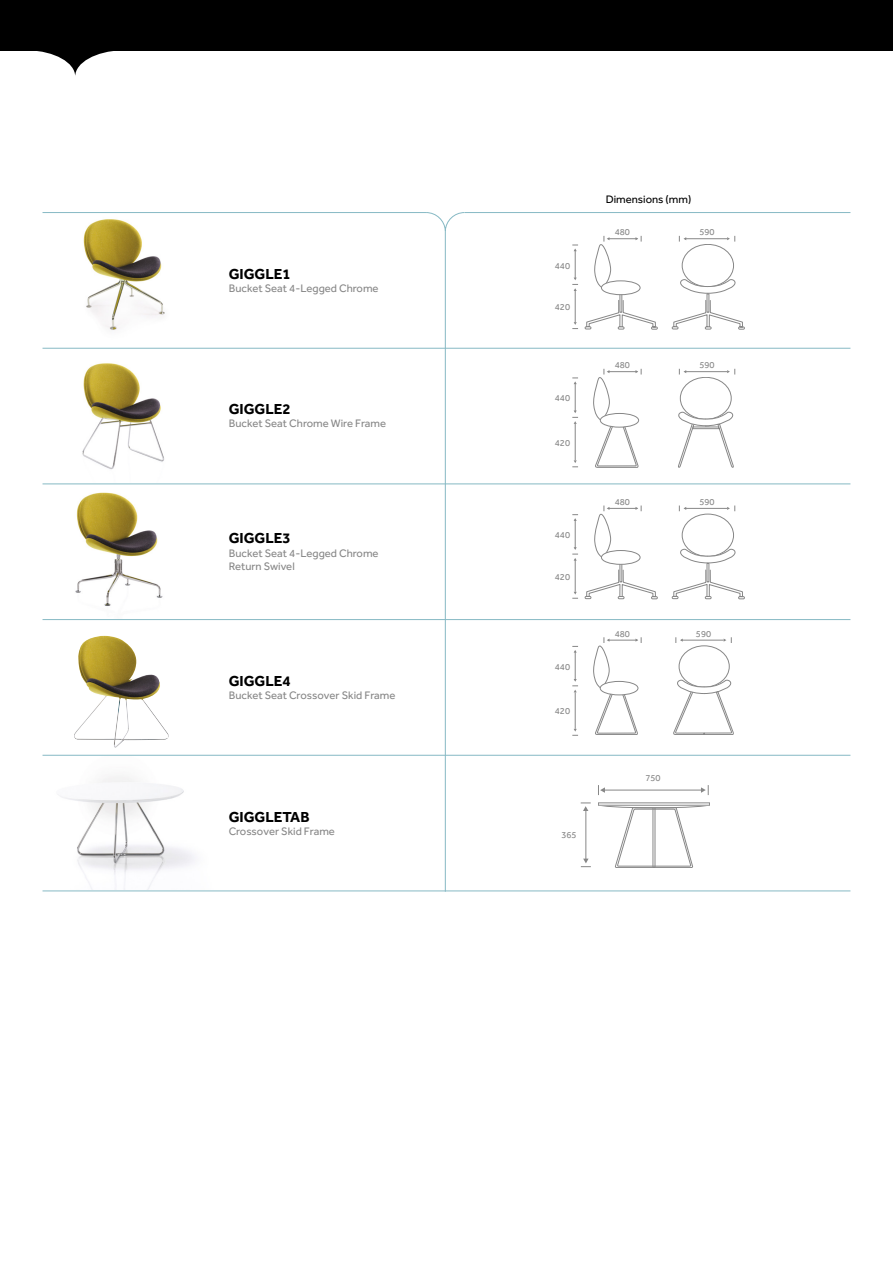
<style>
.page{position:relative;width:893px;height:1263px;background:#fff}
.page>*{position:absolute;margin:0;border:0;box-sizing:border-box;transform-origin:0 0}
.t1{font:700 15px "Effra";color:#000}
.t2{font:11.25px/13.5px "Effra";color:#878787}
.t3{font:11.25px "Effra";color:#000}
.t4{font:9.3px "Effra";color:#878787}
</style>
<div class="page">
<svg style="left:585px;top:236px;width:160px;height:93px"></svg>
<svg style="left:572px;top:322px;width:6px;height:7px"></svg>
<svg style="left:572px;top:245px;width:6px;height:46px"></svg>
<hr style="left:575px;top:290px;width:1px;height:32px;background:#878787">
<svg style="left:585px;top:505px;width:160px;height:94px"></svg>
<svg style="left:572px;top:592px;width:6px;height:7px"></svg>
<svg style="left:572px;top:514px;width:6px;height:7px"></svg>
<svg style="left:572px;top:547px;width:6px;height:14px"></svg>
<hr style="left:575px;top:519px;width:1px;height:30px;background:#878787">
<hr style="left:575px;top:559px;width:1px;height:33px;background:#878787">
<svg style="left:593px;top:369px;width:142px;height:99px"></svg>
<svg style="left:593px;top:637px;width:141px;height:98px"></svg>
<svg style="left:572px;top:460px;width:6px;height:8px"></svg>
<svg style="left:572px;top:729px;width:6px;height:7px"></svg>
<svg style="left:572px;top:378px;width:6px;height:46px"></svg>
<svg style="left:572px;top:646px;width:6px;height:46px"></svg>
<hr style="left:575px;top:424px;width:1px;height:36px;background:#878787">
<hr style="left:575px;top:692px;width:1px;height:37px;background:#878787">
<img style="left:69px;top:219px;width:110px;height:129px">
<img style="left:44px;top:754px;width:173px;height:136px">
<img style="left:75px;top:492px;width:88px;height:114px">
<img style="left:74px;top:636px;width:95px;height:112px">
<img style="left:82px;top:363px;width:82px;height:107px">
<svg style="left:426px;top:212px;width:39px;height:32px"></svg>
<hr style="left:43px;top:619px;width:807px;height:1px;background:#86b9c4">
<hr style="left:43px;top:755px;width:807px;height:1px;background:#86b9c4">
<hr style="left:43px;top:483px;width:807px;height:1px;background:#86b9c4">
<hr style="left:43px;top:348px;width:807px;height:1px;background:#86b9c4">
<hr style="left:465px;top:212px;width:385px;height:1px;background:#86b9c4">
<hr style="left:445px;top:231px;width:1px;height:661px;background:#86b9c4">
<hr style="left:43px;top:212px;width:383px;height:1px;background:#86b9c4">
<svg style="left:598px;top:803px;width:112px;height:65px"></svg>
<hr style="left:604px;top:790px;width:99px;height:1px;background:#878787">
<svg style="left:598px;top:785px;width:7px;height:10px"></svg>
<svg style="left:701px;top:785px;width:8px;height:10px"></svg>
<svg style="left:581px;top:803px;width:10px;height:8px"></svg>
<svg style="left:581px;top:859px;width:10px;height:8px"></svg>
<hr style="left:586px;top:811px;width:1px;height:50px;background:#878787">
<hr style="left:43px;top:890px;width:807px;height:1px;background:#86b9c4">
<div style="left:0;top:0;width:893px;height:51px;background:#000"></div>
<svg style="left:28px;top:24px;width:94px;height:53px"></svg>
<h1 class="t1" style="left:229px;top:264px;width:64px">GIGGLE1</h1>
<p class="t2" style="left:229px;top:281px;width:151px">Bucket Seat 4-Legged Chrome</p>
<h1 class="t1" style="left:229px;top:400px;width:64px">GIGGLE2</h1>
<p class="t2" style="left:229px;top:417px;width:159px">Bucket Seat Chrome Wire Frame</p>
<h1 class="t1" style="left:229px;top:529px;width:64px">GIGGLE3</h1>
<p class="t2" style="left:229px;top:546px;width:151px">Bucket Seat 4-Legged Chrome<br>Return Swivel</p>
<h1 class="t1" style="left:229px;top:672px;width:64px">GIGGLE4</h1>
<p class="t2" style="left:229px;top:689px;width:168px">Bucket Seat Crossover Skid Frame</p>
<h1 class="t1" style="left:229px;top:808px;width:82px">GIGGLETAB</h1>
<p class="t2" style="left:229px;top:825px;width:108px">Crossover Skid Frame</p>
<p class="t4" style="left:555px;top:260px;width:17px">440</p>
<p class="t4" style="left:555px;top:302px;width:17px">420</p>
<p class="t4" style="left:555px;top:393px;width:17px">440</p>
<p class="t4" style="left:555px;top:437px;width:17px">420</p>
<p class="t4" style="left:555px;top:530px;width:17px">440</p>
<p class="t4" style="left:555px;top:571px;width:17px">420</p>
<p class="t4" style="left:555px;top:661px;width:17px">440</p>
<p class="t4" style="left:555px;top:706px;width:17px">420</p>
<p class="t4" style="left:561px;top:829px;width:17px">365</p>
<p class="t3" style="left:606px;top:193px;width:87px">Dimensions (mm)</p>
<p class="t4" style="left:615px;top:227px;width:17px">480</p>
<p class="t4" style="left:699px;top:227px;width:17px">590</p>
<p class="t4" style="left:615px;top:360px;width:17px">480</p>
<p class="t4" style="left:699px;top:360px;width:17px">590</p>
<p class="t4" style="left:615px;top:496px;width:17px">480</p>
<p class="t4" style="left:699px;top:496px;width:17px">590</p>
<p class="t4" style="left:615px;top:628px;width:17px">480</p>
<p class="t4" style="left:696px;top:628px;width:17px">590</p>
<p class="t4" style="left:645px;top:773px;width:17px">750</p>
</div>
